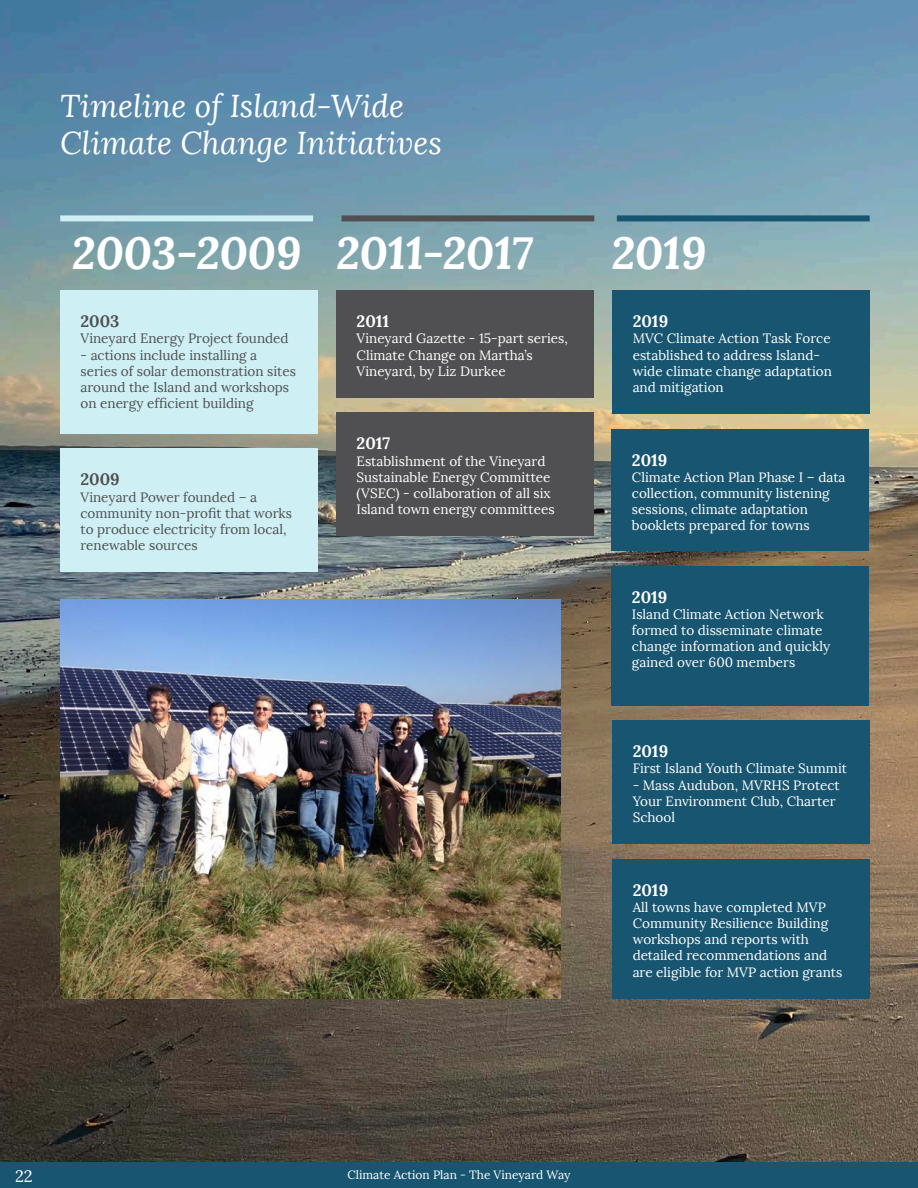
<style>
.page{position:relative;width:918px;height:1188px;background:#fff}
.page>*{position:absolute;margin:0;border:0;box-sizing:border-box;transform-origin:0 0}
.t1{font:italic 700 45px "Lora";color:#fff}
.t2{font:italic 31.5px/37.8px "Lora";color:#fff}
.t3{font:700 16.5px "Lora";color:#fff}
.t4{font:700 16.5px "Lora";color:#505052}
.t5{font:16.5px "Lora";color:#fff}
.t6{font:13.5px/16.2px "Lora";color:#fff}
.t7{font:13.5px/16.2px "Lora";color:#505052}
.t8{font:12px "Lora";color:#fff}
</style>
<div class="page">
<img style="left:0;top:0;width:918px;height:1162px">
<div style="left:0;top:1162px;width:918px;height:26px;background:#185570"></div>
<div style="left:60px;top:290px;width:257px;height:144px;background:#ceeff3"></div>
<div style="left:60px;top:449px;width:257px;height:123px;background:#ceeff3"></div>
<div style="left:336px;top:290px;width:258px;height:108px;background:#505052"></div>
<div style="left:336px;top:413px;width:258px;height:123px;background:#505052"></div>
<div style="left:617px;top:215px;width:253px;height:6px;background:#185570"></div>
<div style="left:60px;top:215px;width:253px;height:6px;background:#ceeff3"></div>
<div style="left:342px;top:215px;width:252px;height:6px;background:#505052"></div>
<div style="left:612px;top:290px;width:258px;height:124px;background:#185570"></div>
<div style="left:612px;top:429px;width:257px;height:122px;background:#185570"></div>
<div style="left:612px;top:566px;width:257px;height:139px;background:#185570"></div>
<div style="left:612px;top:720px;width:258px;height:124px;background:#185570"></div>
<div style="left:612px;top:859px;width:258px;height:139px;background:#185570"></div>
<img style="left:60px;top:600px;width:501px;height:398px">
<p class="t2" style="left:60px;top:87px;width:383px">Timeline of Island-Wide<br>Climate Change Initiatives</p>
<p class="t1" style="left:72px;top:223px;width:231px">2003-2009</p>
<p class="t1" style="left:336px;top:223px;width:198px">2011-2017</p>
<p class="t1" style="left:612px;top:223px;width:96px">2019</p>
<p class="t4" style="left:81px;top:311px;width:41px">2003</p>
<p class="t7" style="left:81px;top:331px;width:210px">Vineyard Energy Project founded</p>
<p class="t7" style="left:81px;top:347px;width:217px">- actions include installing a series of solar demonstration sites around the Island and workshops on energy efficient building</p>
<p class="t4" style="left:81px;top:469px;width:41px">2009</p>
<p class="t7" style="left:81px;top:489px;width:213px">Vineyard Power founded – a community non-profit that works to produce electricity from local, renewable sources</p>
<p class="t3" style="left:357px;top:311px;width:34px">2011</p>
<p class="t6" style="left:357px;top:331px;width:213px">Vineyard Gazette - 15-part series,<br>Climate Change on Martha’s<br>Vineyard, by Liz Durkee</p>
<p class="t3" style="left:357px;top:433px;width:35px">2017</p>
<p class="t6" style="left:357px;top:453px;width:199px">Establishment of the Vineyard<br>Sustainable Energy Committee (VSEC) - collaboration of all six<br>Island town energy committees</p>
<p class="t3" style="left:633px;top:311px;width:37px">2019</p>
<p class="t6" style="left:633px;top:331px;width:201px">MVC Climate Action Task Force established to address Island&shy;wide climate change adaptation and mitigation</p>
<p class="t3" style="left:632px;top:449px;width:37px">2019</p>
<p class="t6" style="left:632px;top:469px;width:215px">Climate Action Plan Phase I – data collection, community listening sessions, climate adaptation booklets prepared for towns</p>
<p class="t3" style="left:632px;top:586px;width:37px">2019</p>
<p class="t6" style="left:632px;top:606px;width:200px">Island Climate Action Network formed to disseminate climate change information and quickly gained over 600 members</p>
<p class="t3" style="left:633px;top:741px;width:37px">2019</p>
<p class="t6" style="left:633px;top:761px;width:216px">First Island Youth Climate Summit</p>
<p class="t6" style="left:633px;top:777px;width:209px">- Mass Audubon, MVRHS Protect<br>Your Environment Club, Charter<br>School</p>
<p class="t3" style="left:633px;top:879px;width:37px">2019</p>
<p class="t6" style="left:633px;top:899px;width:211px">All towns have completed MVP<br>Community Resilience Building workshops and reports with detailed recommendations and are eligible for MVP action grants</p>
<p class="t5" style="left:15px;top:1166px;width:19px">22</p>
<p class="t8" style="left:348px;top:1168px;width:224px">Climate Action Plan - The Vineyard Way</p>
</div>
